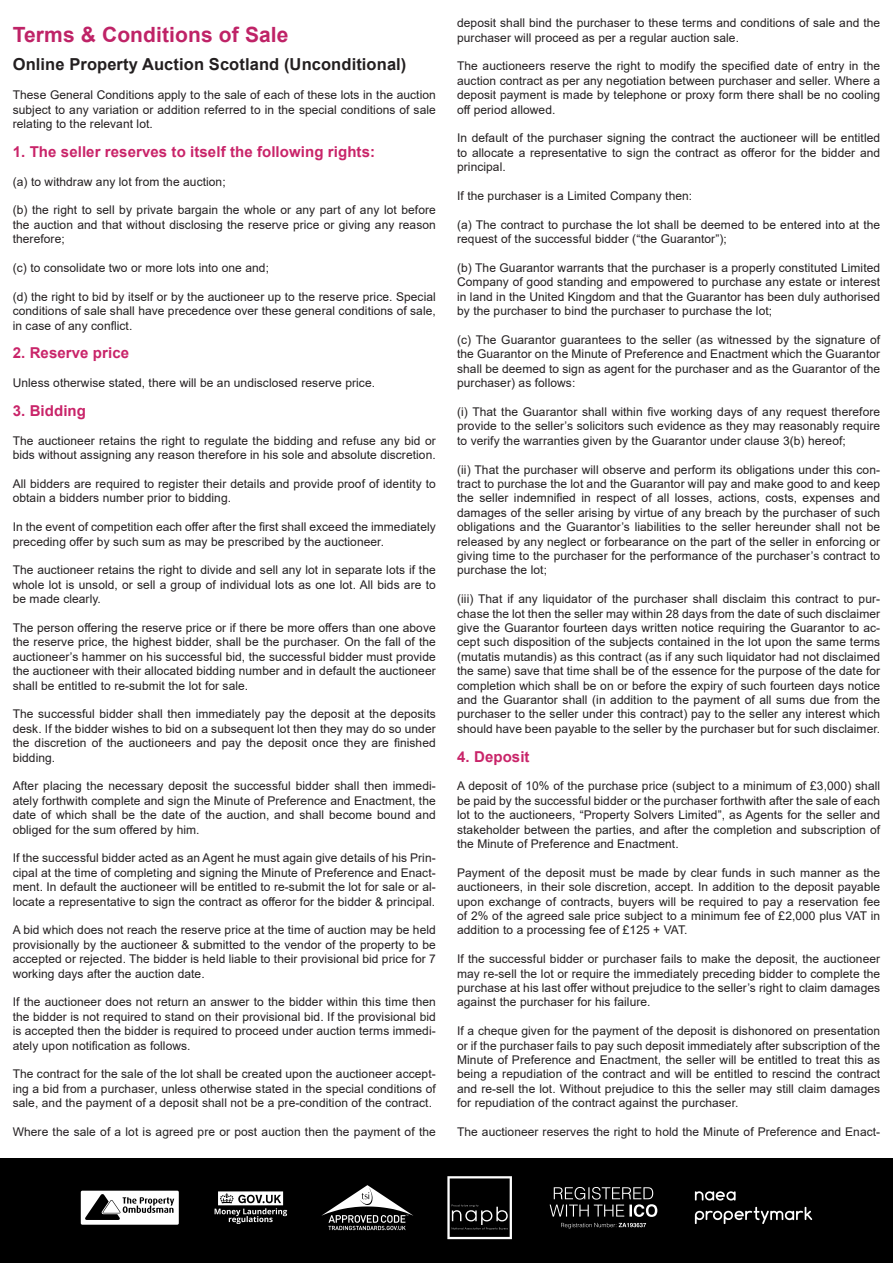
<style>
.page{position:relative;width:893px;height:1263px;background:#fff}
.page>*{position:absolute;margin:0;border:0;box-sizing:border-box;transform-origin:0 0}
.t1{font:700 21px "Arial";letter-spacing:.005em;color:#bf2367}
.t2{font:700 16.5px "Arial";letter-spacing:.005em;color:#231f20}
.t3{font:700 15px "Arial";letter-spacing:.005em;color:#c92469}
.t4{font:12px/14.4px "Arial";letter-spacing:.005em;color:#231f20;text-align:justify}
</style>
<div class="page">
<div style="left:0;top:1159px;width:893px;height:104px;background:#000"></div>
<svg style="left:81px;top:1176px;width:576px;height:63px"></svg>
<svg style="left:695px;top:1207px;width:117px;height:17px"></svg>
<svg style="left:695px;top:1191px;width:41px;height:9px"></svg>
<p class="t1" style="left:13px;top:19px;width:277px">Terms &amp; Conditions of Sale</p>
<p class="t2" style="left:13px;top:53px;width:395px">Online Property Auction Scotland (Unconditional)</p>
<p class="t4" style="left:13px;top:88px;width:425px">These General Conditions apply to the sale of each of these lots in the auction subject to any variation or addition referred to in the special conditions of sale relating to the relevant lot.</p>
<p class="t3" style="left:13px;top:141px;width:364px">1. The seller reserves to itself the following rights:</p>
<p class="t4" style="left:13px;top:174px;width:214px">(a) to withdraw any lot from the auction;</p>
<p class="t4" style="left:13px;top:203px;width:425px">(b) the right to sell by private bargain the whole or any part of any lot before the auction and that without disclosing the reserve price or giving any reason therefore;</p>
<p class="t4" style="left:13px;top:260px;width:258px">(c) to consolidate two or more lots into one and;</p>
<p class="t4" style="left:13px;top:289px;width:425px">(d) the right to bid by itself or by the auctioneer up to the reserve price. Special conditions of sale shall have precedence over these general conditions of sale, in case of any conflict.</p>
<p class="t3" style="left:13px;top:343px;width:118px">2. Reserve price</p>
<p class="t4" style="left:13px;top:376px;width:364px">Unless otherwise stated, there will be an undisclosed reserve price.</p>
<p class="t3" style="left:13px;top:400px;width:75px">3. Bidding</p>
<p class="t4" style="left:13px;top:433px;width:425px">The auctioneer retains the right to regulate the bidding and refuse any bid or bids without assigning any reason therefore in his sole and absolute discretion.</p>
<p class="t4" style="left:13px;top:476px;width:425px">All bidders are required to register their details and provide proof of identity to obtain a bidders number prior to bidding.</p>
<p class="t4" style="left:13px;top:520px;width:425px">In the event of competition each offer after the first shall exceed the immediately preceding offer by such sum as may be prescribed by the auctioneer.</p>
<p class="t4" style="left:13px;top:563px;width:425px">The auctioneer retains the right to divide and sell any lot in separate lots if the whole lot is unsold, or sell a group of individual lots as one lot. All bids are to be made clearly.</p>
<p class="t4" style="left:13px;top:620px;width:425px">The person offering the reserve price or if there be more offers than one above the reserve price, the highest bidder, shall be the purchaser. On the fall of the auctioneer’s hammer on his successful bid, the successful bidder must provide the auctioneer with their allocated bidding number and in default the auctioneer shall be entitled to re-submit the lot for sale.</p>
<p class="t4" style="left:13px;top:707px;width:425px">The successful bidder shall then immediately pay the deposit at the deposits desk. If the bidder wishes to bid on a subsequent lot then they may do so under the discretion of the auctioneers and pay the deposit once they are finished bidding.</p>
<p class="t4" style="left:13px;top:779px;width:425px">After placing the necessary deposit the successful bidder shall then immedi&shy;ately forthwith complete and sign the Minute of Preference and Enactment, the date of which shall be the date of the auction, and shall become bound and obliged for the sum offered by him.</p>
<p class="t4" style="left:13px;top:851px;width:425px">If the successful bidder acted as an Agent he must again give details of his Prin&shy;cipal at the time of completing and signing the Minute of Preference and Enact&shy;ment. In default the auctioneer will be entitled to re-submit the lot for sale or al&shy;locate a representative to sign the contract as offeror for the bidder &amp; principal.</p>
<p class="t4" style="left:13px;top:923px;width:425px">A bid which does not reach the reserve price at the time of auction may be held provisionally by the auctioneer &amp; submitted to the vendor of the property to be accepted or rejected. The bidder is held liable to their provisional bid price for 7 working days after the auction date.</p>
<p class="t4" style="left:13px;top:995px;width:425px">If the auctioneer does not return an answer to the bidder within this time then the bidder is not required to stand on their provisional bid. If the provisional bid is accepted then the bidder is required to proceed under auction terms immedi&shy;ately upon notification as follows.</p>
<p class="t4" style="left:13px;top:1067px;width:425px">The contract for the sale of the lot shall be created upon the auctioneer accept&shy;ing a bid from a purchaser, unless otherwise stated in the special conditions of sale, and the payment of a deposit shall not be a pre-condition of the contract.</p>
<p class="t4" style="left:13px;top:1124px;width:425px">Where the sale of a lot is agreed pre or post auction then the payment of the</p>
<p class="t4" style="left:457px;top:16px;width:425px">deposit shall bind the purchaser to these terms and conditions of sale and the purchaser will proceed as per a regular auction sale.</p>
<p class="t4" style="left:457px;top:59px;width:425px">The auctioneers reserve the right to modify the specified date of entry in the auction contract as per any negotiation between purchaser and seller. Where a deposit payment is made by telephone or proxy form there shall be no cooling off period allowed.</p>
<p class="t4" style="left:457px;top:131px;width:425px">In default of the purchaser signing the contract the auctioneer will be entitled to allocate a representative to sign the contract as offeror for the bidder and principal.</p>
<p class="t4" style="left:457px;top:188px;width:237px">If the purchaser is a Limited Company then:</p>
<p class="t4" style="left:457px;top:217px;width:425px">(a) The contract to purchase the lot shall be deemed to be entered into at the request of the successful bidder (“the Guarantor”);</p>
<p class="t4" style="left:457px;top:260px;width:425px">(b) The Guarantor warrants that the purchaser is a properly constituted Limited Company of good standing and empowered to purchase any estate or interest in land in the United Kingdom and that the Guarantor has been duly authorised by the purchaser to bind the purchaser to purchase the lot;</p>
<p class="t4" style="left:457px;top:332px;width:425px">(c) The Guarantor guarantees to the seller (as witnessed by the signature of the Guarantor on the Minute of Preference and Enactment which the Guarantor shall be deemed to sign as agent for the purchaser and as the Guarantor of the purchaser) as follows:</p>
<p class="t4" style="left:457px;top:404px;width:425px">(i) That the Guarantor shall within five working days of any request therefore provide to the seller’s solicitors such evidence as they may reasonably require to verify the warranties given by the Guarantor under clause 3(b) hereof;</p>
<p class="t4" style="left:457px;top:462px;width:425px">(ii) That the purchaser will observe and perform its obligations under this con&shy;tract to purchase the lot and the Guarantor will pay and make good to and keep the seller indemnified in respect of all losses, actions, costs, expenses and damages of the seller arising by virtue of any breach by the purchaser of such obligations and the Guarantor’s liabilities to the seller hereunder shall not be released by any neglect or forbearance on the part of the seller in enforcing or giving time to the purchaser for the performance of the purchaser’s contract to purchase the lot;</p>
<p class="t4" style="left:457px;top:592px;width:425px">(iii) That if any liquidator of the purchaser shall disclaim this contract to pur&shy;chase the lot then the seller may within 28 days from the date of such disclaimer give the Guarantor fourteen days written notice requiring the Guarantor to ac&shy;cept such disposition of the subjects contained in the lot upon the same terms (mutatis mutandis) as this contract (as if any such liquidator had not disclaimed the same) save that time shall be of the essence for the purpose of the date for completion which shall be on or before the expiry of such fourteen days notice and the Guarantor shall (in addition to the payment of all sums due from the purchaser to the seller under this contract) pay to the seller any interest which should have been payable to the seller by the purchaser but for such disclaimer.</p>
<p class="t3" style="left:457px;top:746px;width:74px">4. Deposit</p>
<p class="t4" style="left:457px;top:779px;width:425px">A deposit of 10% of the purchase price (subject to a minimum of £3,000) shall be paid by the successful bidder or the purchaser forthwith after the sale of each lot to the auctioneers, “Property Solvers Limited”, as Agents for the seller and stakeholder between the parties, and after the completion and subscription of the Minute of Preference and Enactment.</p>
<p class="t4" style="left:457px;top:865px;width:425px">Payment of the deposit must be made by clear funds in such manner as the auctioneers, in their sole discretion, accept. In addition to the deposit payable upon exchange of contracts, buyers will be required to pay a reservation fee of 2% of the agreed sale price subject to a minimum fee of £2,000 plus VAT in addition to a processing fee of £125 + VAT.</p>
<p class="t4" style="left:457px;top:952px;width:425px">If the successful bidder or purchaser fails to make the deposit, the auctioneer may re-sell the lot or require the immediately preceding bidder to complete the purchase at his last offer without prejudice to the seller’s right to claim damages against the purchaser for his failure.</p>
<p class="t4" style="left:457px;top:1024px;width:425px">If a cheque given for the payment of the deposit is dishonored on presentation or if the purchaser fails to pay such deposit immediately after subscription of the Minute of Preference and Enactment, the seller will be entitled to treat this as being a repudiation of the contract and will be entitled to rescind the contract and re-sell the lot. Without prejudice to this the seller may still claim damages for repudiation of the contract against the purchaser.</p>
<p class="t4" style="left:457px;top:1124px;width:425px">The auctioneer reserves the right to hold the Minute of Preference and Enact-</p>
</div>
